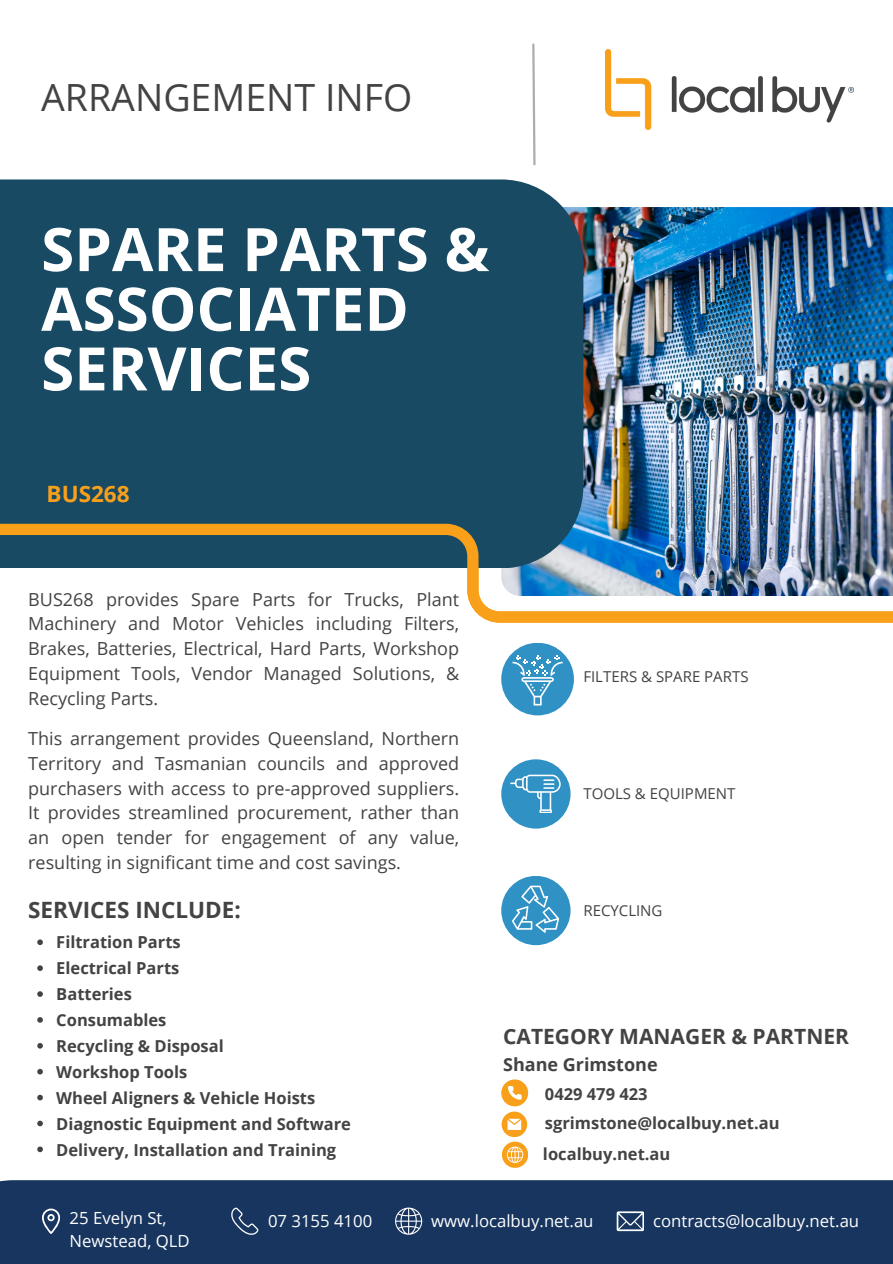
<style>
.page{position:relative;width:893px;height:1264px;background:#fff}
.page>*{position:absolute;margin:0;border:0;box-sizing:border-box;transform-origin:0 0}
.t1{font:700 60px/59.7px "Open Sans";color:#fff}
.t2{font:37.5px "Open Sans";color:#434345}
.t3{font:700 22.5px "Open Sans";color:#434345}
.t4{font:700 22.5px "Open Sans";color:#f9a01b}
.t5{font:700 21px "Open Sans";color:#434345}
.t6{font:18px/24.8px "Open Sans";color:#434345;text-align:justify}
.t7{font:700 18px "Open Sans";color:#434345}
.t8{font:16.8px "Open Sans";color:#fff}
.t9{font:16.65px/22.6px "Open Sans";color:#fff}
.t10{font:700 16.5px "Open Sans";color:#434345}
.t11{font:15px "Open Sans";color:#434345}
</style>
<div class="page">
<img style="left:605px;top:49px;width:248px;height:80px">
<svg style="left:501px;top:1079px;width:27px;height:88px"></svg>
<div style="left:0;top:1180px;width:892px;height:83px;background:#17355e"></div>
<svg style="left:42px;top:1208px;width:18px;height:25px"></svg>
<svg style="left:231px;top:1207px;width:27px;height:27px"></svg>
<svg style="left:616px;top:1211px;width:27px;height:20px"></svg>
<svg style="left:395px;top:1207px;width:27px;height:27px"></svg>
<svg style="left:532px;top:43px;width:4px;height:123px"></svg>
<img style="left:583px;top:207px;width:309px;height:311px">
<div style="left:0;top:179px;width:583px;height:339px;background:#184a64"></div>
<img style="left:0;top:518px;width:892px;height:105px">
<div style="left:501px;top:642px;width:73px;height:73px;background:#3091c5;border-radius:50%"></div>
<div style="left:501px;top:875px;width:69px;height:70px;background:#3091c5;border-radius:50%"></div>
<div style="left:501px;top:759px;width:69px;height:69px;background:#3091c5;border-radius:50%"></div>
<svg style="left:512px;top:655px;width:50px;height:50px"></svg>
<svg style="left:510px;top:774px;width:50px;height:39px"></svg>
<svg style="left:512px;top:885px;width:47px;height:47px"></svg>
<svg style="left:37px;top:939px;width:6px;height:6px"></svg>
<svg style="left:37px;top:965px;width:6px;height:5px"></svg>
<svg style="left:37px;top:991px;width:6px;height:5px"></svg>
<svg style="left:37px;top:1017px;width:6px;height:5px"></svg>
<svg style="left:37px;top:1043px;width:6px;height:5px"></svg>
<svg style="left:37px;top:1068px;width:6px;height:6px"></svg>
<svg style="left:37px;top:1094px;width:6px;height:6px"></svg>
<svg style="left:37px;top:1120px;width:6px;height:6px"></svg>
<svg style="left:37px;top:1146px;width:6px;height:6px"></svg>
<p class="t2" style="left:41px;top:71px;width:372px">ARRANGEMENT INFO</p>
<p class="t1" style="left:41px;top:218px;width:449px">SPARE PARTS &amp;<br>ASSOCIATED<br>SERVICES</p>
<p class="t4" style="left:47px;top:478px;width:84px">BUS268</p>
<p class="t6" style="left:28px;top:586px;width:432px">BUS268 provides Spare Parts for Trucks, Plant Machinery and Motor Vehicles including Filters, Brakes, Batteries, Electrical, Hard Parts, Workshop Equipment Tools, Vendor Managed Solutions, &amp; Recycling Parts.</p>
<p class="t6" style="left:28px;top:725px;width:432px">This arrangement provides Queensland, Northern Territory and Tasmanian councils and approved purchasers with access to pre-approved suppliers.<br>It provides streamlined procurement, rather than an open tender for engagement of any value, resulting in significant time and cost savings.</p>
<p class="t3" style="left:28px;top:893px;width:214px">SERVICES INCLUDE:</p>
<p class="t10" style="left:56px;top:930px;width:126px">Filtration Parts</p>
<p class="t10" style="left:56px;top:956px;width:125px">Electrical Parts</p>
<p class="t10" style="left:56px;top:982px;width:77px">Batteries</p>
<p class="t10" style="left:56px;top:1008px;width:112px">Consumables</p>
<p class="t10" style="left:56px;top:1034px;width:169px">Recycling &amp; Disposal</p>
<p class="t10" style="left:56px;top:1060px;width:133px">Workshop Tools</p>
<p class="t10" style="left:56px;top:1086px;width:260px">Wheel Aligners &amp; Vehicle Hoists</p>
<p class="t10" style="left:56px;top:1111px;width:296px">Diagnostic Equipment and Software</p>
<p class="t10" style="left:56px;top:1137px;width:281px">Delivery, Installation and Training</p>
<p class="t11" style="left:583px;top:666px;width:167px">FILTERS &amp; SPARE PARTS</p>
<p class="t11" style="left:583px;top:783px;width:154px">TOOLS &amp; EQUIPMENT</p>
<p class="t11" style="left:583px;top:899px;width:81px">RECYCLING</p>
<p class="t5" style="left:503px;top:1021px;width:347px">CATEGORY MANAGER &amp; PARTNER</p>
<p class="t7" style="left:503px;top:1051px;width:156px">Shane Grimstone</p>
<p class="t10" style="left:545px;top:1081px;width:104px">0429 479 423</p>
<p class="t10" style="left:545px;top:1111px;width:236px">sgrimstone@localbuy.net.au</p>
<p class="t10" style="left:543px;top:1142px;width:129px">localbuy.net.au</p>
<p class="t9" style="left:70px;top:1206px;width:122px">25 Evelyn St,<br>Newstead, QLD</p>
<p class="t9" style="left:268px;top:1209px;width:106px">07 3155 4100</p>
<p class="t9" style="left:431px;top:1209px;width:164px">www.localbuy.net.au</p>
<p class="t8" style="left:653px;top:1208px;width:207px">contracts@localbuy.net.au</p>
</div>
